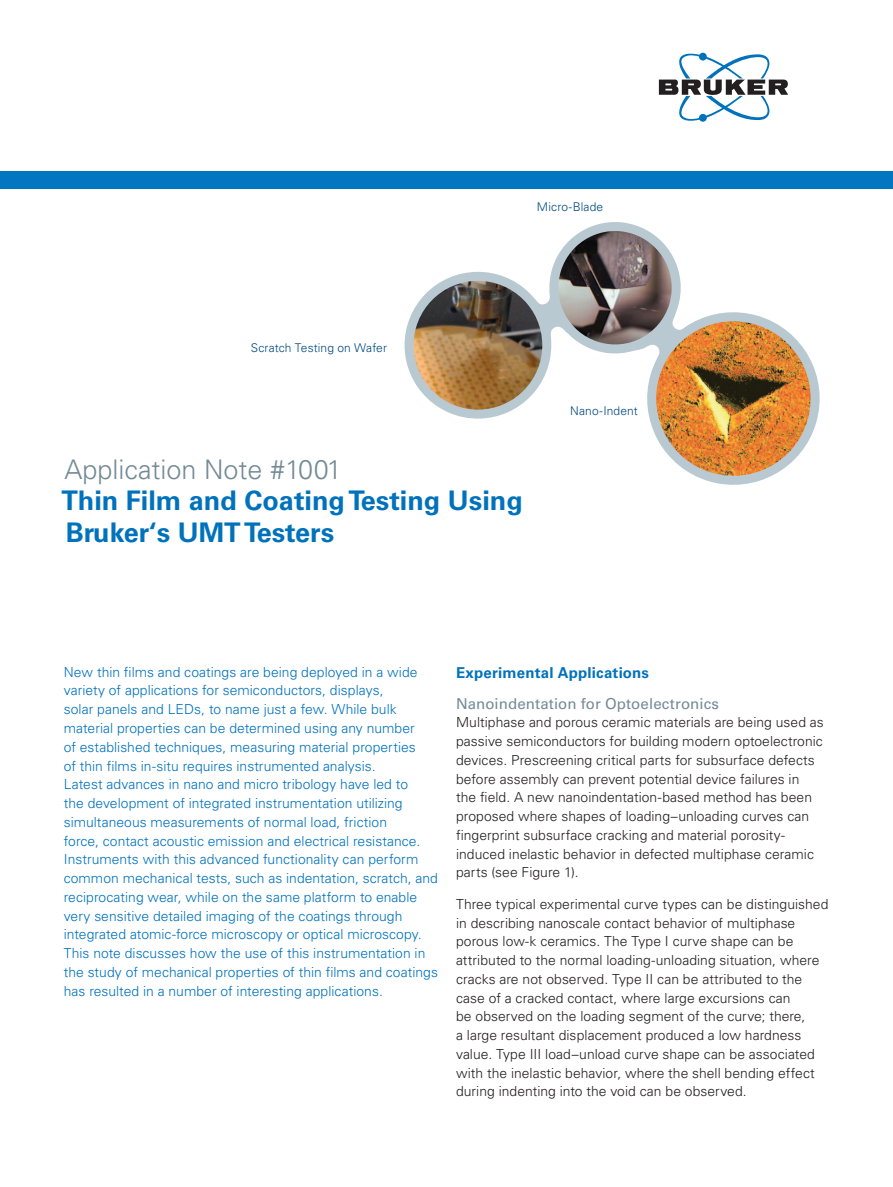
<style>
.page{position:relative;width:893px;height:1187px;background:#fff}
.page>*{position:absolute;margin:0;border:0;box-sizing:border-box;transform-origin:0 0}
.t1{font:700 27px/31.5px "Univers LT Std";color:#0072bc}
.t2{font:300 27px "Univers LT Std";color:#738a95}
.t3{font:15px "Univers LT Std";letter-spacing:.005em;color:#738a95}
.t4{font:700 15px "Univers LT Std";letter-spacing:.015em;color:#0072bc}
.t5{font:300 13.8px/18.8px "Univers LT Std";letter-spacing:.005em;color:#231f20}
.t6{font:300 13.8px/18.8px "Univers LT Std";color:#0072bc}
.t7{font:300 12px "Univers LT Std";letter-spacing:.01em;color:#004a7f}
</style>
<div class="page">
<img style="left:409px;top:222px;width:411px;height:263px">
<svg style="left:659px;top:52px;width:129px;height:70px"></svg>
<div style="left:0;top:171px;width:893px;height:17px;background:#0077c0"></div>
<p class="t7" style="left:537px;top:199px;width:68px">Micro-Blade</p>
<p class="t7" style="left:251px;top:341px;width:138px">Scratch Testing on Wafer</p>
<h1 class="t2" style="left:65px;top:452px;width:279px">Application Note #1001</h1>
<h1 class="t1" style="left:61px;top:485px;width:463px">Thin Film and Coating Testing Using<br>Bruker‘s UMT Testers</h1>
<p class="t7" style="left:570px;top:403px;width:69px">Nano-Indent</p>
<p class="t6" style="left:64px;top:662px;width:376px">New thin films and coatings are being deployed in a wide variety of applications for semiconductors, displays,<br>solar panels and LEDs, to name just a few. While bulk material properties can be determined using any number<br>of established techniques, measuring material properties<br>of thin films in-situ requires instrumented analysis.<br>Latest advances in nano and micro tribology have led to<br>the development of integrated instrumentation utilizing simultaneous measurements of normal load, friction<br>force, contact acoustic emission and electrical resistance.<br>Instruments with this advanced functionality can perform common mechanical tests, such as indentation, scratch, and reciprocating wear, while on the same platform to enable very sensitive detailed imaging of the coatings through integrated atomic-force microscopy or optical microscopy.<br>This note discusses how the use of this instrumentation in the study of mechanical properties of thin films and coatings has resulted in a number of interesting applications.</p>
<p class="t4" style="left:456px;top:663px;width:195px">Experimental Applications</p>
<p class="t3" style="left:456px;top:694px;width:265px">Nanoindentation for Optoelectronics</p>
<p class="t5" style="left:456px;top:713px;width:369px">Multiphase and porous ceramic materials are being used as passive semiconductors for building modern optoelectronic devices. Prescreening critical parts for subsurface defects before assembly can prevent potential device failures in<br>the field. A new nanoindentation-based method has been proposed where shapes of loading–unloading curves can fingerprint subsurface cracking and material porosity&shy;induced inelastic behavior in defected multiphase ceramic parts (see Figure 1).</p>
<p class="t5" style="left:456px;top:894px;width:374px">Three typical experimental curve types can be distinguished in describing nanoscale contact behavior of multiphase porous low-k ceramics. The Type I curve shape can be attributed to the normal loading-unloading situation, where cracks are not observed. Type II can be attributed to the case of a cracked contact, where large excursions can<br>be observed on the loading segment of the curve; there,<br>a large resultant displacement produced a low hardness value. Type III load–unload curve shape can be associated with the inelastic behavior, where the shell bending effect during indenting into the void can be observed.</p>
</div>
